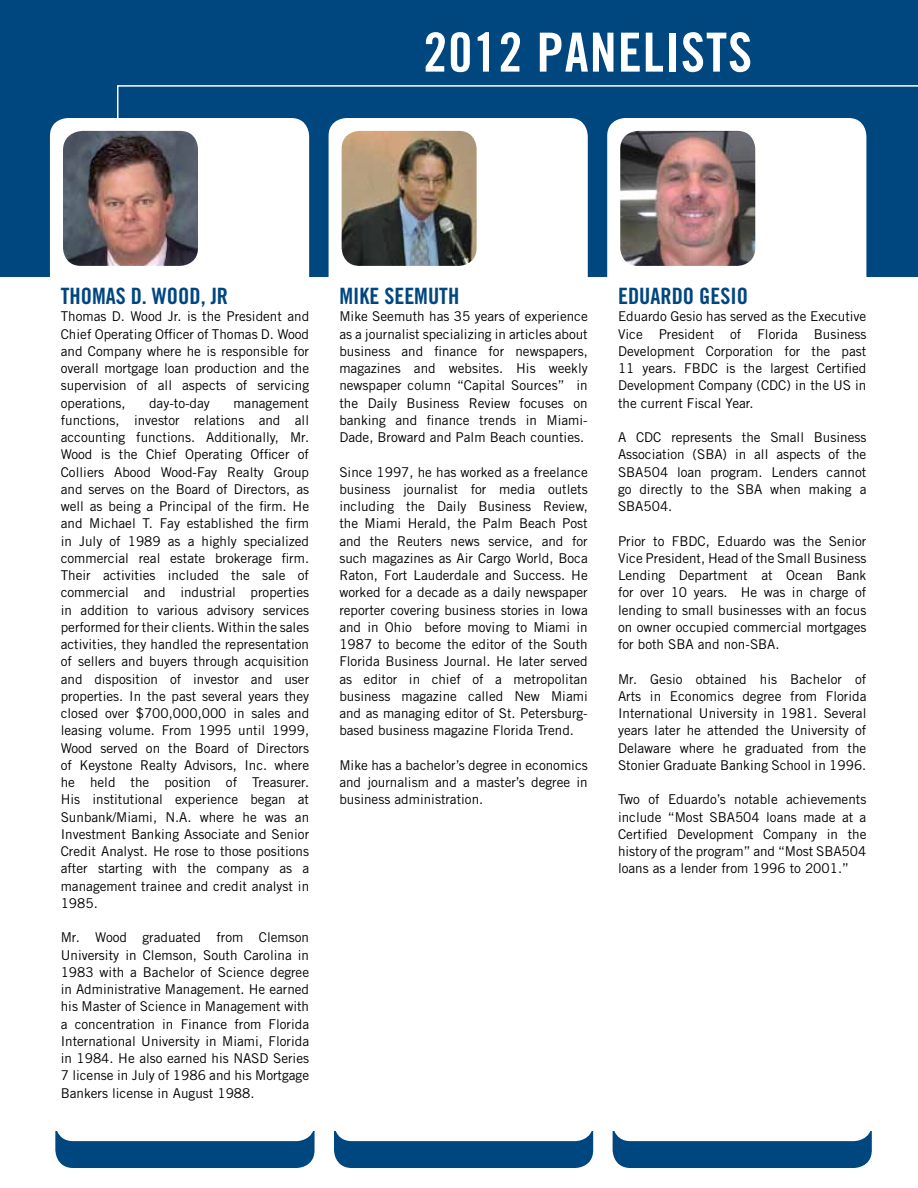
<style>
.page{position:relative;width:918px;height:1188px;background:#fff}
.page>*{position:absolute;margin:0;border:0;box-sizing:border-box;transform-origin:0 0}
.t1{font:54px "Trade Gothic LT Std Bd Cn 20";letter-spacing:.02em;color:#fff}
.t2{font:22.5px "Trade Gothic LT Std Bd Cn 20";color:#00467f}
.t3{font:13.5px/17.2px "Trade Gothic LT Std";color:#000;text-align:justify}
</style>
<div class="page">
<div style="left:0;top:0;width:918px;height:276px;background:#00467f"></div>
<div style="left:607px;top:118px;width:259px;height:212px;background:#fff;border-radius:18px"></div>
<div style="left:329px;top:118px;width:259px;height:212px;background:#fff;border-radius:18px"></div>
<div style="left:50px;top:118px;width:259px;height:212px;background:#fff;border-radius:18px"></div>
<div style="left:613px;top:1033px;width:259px;height:135px;background:#00467f;border-radius:18px"></div>
<div style="left:334px;top:1033px;width:259px;height:135px;background:#00467f;border-radius:18px"></div>
<div style="left:55px;top:1033px;width:260px;height:135px;background:#00467f;border-radius:18px"></div>
<div style="left:613px;top:1006px;width:259px;height:135px;background:#fff;border-radius:18px"></div>
<div style="left:334px;top:1006px;width:259px;height:135px;background:#fff;border-radius:18px"></div>
<div style="left:55px;top:1006px;width:260px;height:135px;background:#fff;border-radius:18px"></div>
<img style="left:620px;top:131px;width:135px;height:135px">
<img style="left:63px;top:131px;width:135px;height:135px">
<svg style="left:117px;top:85px;width:801px;height:34px"></svg>
<img style="left:342px;top:131px;width:135px;height:135px">
<h1 class="t1" style="left:423px;top:20px;width:330px">2012 PANELISTS</h1>
<h2 class="t2" style="left:61px;top:282px;width:169px">THOMAS D. WOOD, JR</h2>
<p class="t3" style="left:61px;top:308px;width:250px">Thomas D. Wood Jr. is the President and Chief Operating Officer of Thomas D. Wood and Company where he is responsible for overall mortgage loan production and the supervision of all aspects of servicing operations,</p>
<p class="t3" style="left:149px;top:394px;width:62px">day-to-day</p>
<p class="t3" style="left:61px;top:394px;width:250px;text-indent:173px">management functions, investor relations and all accounting functions. Additionally, Mr.<br>Wood is the Chief Operating Officer of Colliers Abood Wood-Fay Realty Group and serves on the Board of Directors, as well as being a Principal of the firm. He and Michael T. Fay established the firm in July of 1989 as a highly specialized commercial real estate brokerage firm.<br>Their activities included the sale of commercial and industrial properties in addition to various advisory services performed for their clients. Within the sales activities, they handled the representation of sellers and buyers through acquisition and disposition of investor and user properties. In the past several years they closed over $700,000,000 in sales and leasing volume. From 1995 until 1999, Wood served on the Board of Directors of Keystone Realty Advisors, Inc. where he held the position of Treasurer.<br>His institutional experience began at Sunbank/Miami, N.A. where he was an Investment Banking Associate and Senior Credit Analyst. He rose to those positions after starting with the company as a management trainee and credit analyst in 1985.</p>
<p class="t3" style="left:61px;top:929px;width:250px">Mr. Wood graduated from Clemson University in Clemson, South Carolina in 1983 with a Bachelor of Science degree in Administrative Management. He earned his Master of Science in Management with a concentration in Finance from Florida International University in Miami, Florida in 1984. He also earned his NASD Series 7 license in July of 1986 and his Mortgage Bankers license in August 1988.</p>
<h2 class="t2" style="left:339px;top:282px;width:111px">MIKE SEEMUTH</h2>
<p class="t3" style="left:339px;top:308px;width:250px">Mike Seemuth has 35 years of experience as a journalist specializing in articles about business and finance for newspapers, magazines and websites. His weekly newspaper column “Capital Sources” in the Daily Business Review focuses on banking and finance trends in Miami-Dade, Broward and Palm Beach counties.</p>
<p class="t3" style="left:339px;top:463px;width:250px">Since 1997, he has worked as a freelance business journalist for media outlets including the Daily Business Review, the Miami Herald, the Palm Beach Post and the Reuters news service, and for such magazines as Air Cargo World, Boca Raton, Fort Lauderdale and Success. He worked for a decade as a daily newspaper reporter covering business stories in Iowa and in Ohio before moving to Miami in 1987 to become the editor of the South Florida Business Journal. He later served as editor in chief of a metropolitan business magazine called New Miami and as managing editor of St. Petersburg&shy;based business magazine Florida Trend.</p>
<p class="t3" style="left:339px;top:756px;width:250px">Mike has a bachelor’s degree in economics and journalism and a master’s degree in business administration.</p>
<h2 class="t2" style="left:618px;top:282px;width:45px">EDUARDO</h2>
<h2 class="t2" style="left:699px;top:282px;width:48px">GESIO</h2>
<p class="t3" style="left:618px;top:308px;width:250px">Eduardo Gesio has served as the Executive Vice President of Florida Business Development Corporation for the past 11 years. FBDC is the largest Certified Development Company (CDC) in the US in the current Fiscal Year.</p>
<p class="t3" style="left:618px;top:428px;width:250px">A CDC represents the Small Business Association (SBA) in all aspects of the SBA504 loan program. Lenders cannot go directly to the SBA when making a SBA504.</p>
<p class="t3" style="left:618px;top:532px;width:250px">Prior to FBDC, Eduardo was the Senior Vice President, Head of the Small Business Lending Department at Ocean Bank for over 10 years. He was in charge of lending to small businesses with an focus on owner occupied commercial mortgages for both SBA and non-SBA.</p>
<p class="t3" style="left:618px;top:670px;width:250px">Mr. Gesio obtained his Bachelor of Arts in Economics degree from Florida International University in 1981. Several years later he attended the University of Delaware where he graduated from the Stonier Graduate Banking School in 1996.</p>
<p class="t3" style="left:618px;top:791px;width:250px">Two of Eduardo’s notable achievements include “Most SBA504 loans made at a Certified Development Company in the history of the program” and “Most SBA504 loans as a lender from 1996 to 2001.”</p>
</div>
